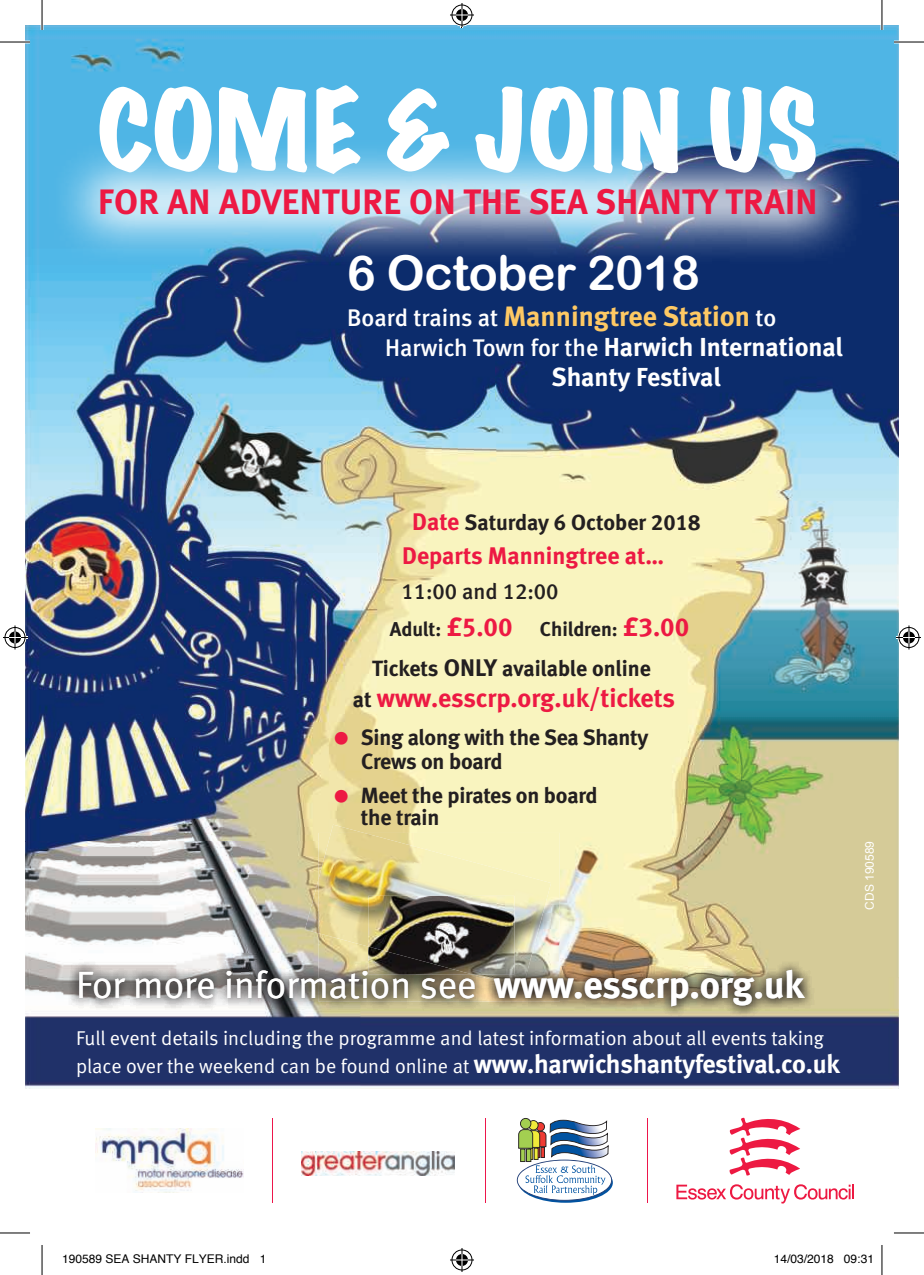
<style>
.page{position:relative;width:924px;height:1275px;background:#fff}
.page>*{position:absolute;margin:0;border:0;box-sizing:border-box;transform-origin:0 0}
.t1{font:expanded 100px "Marker Felt";letter-spacing:.03em;color:#fff}
.t2{font:48px "Arial Rounded MT Bold";letter-spacing:-.01em;color:#fff}
.t3{font:38px "Meta Normal LF";color:#fff}
.t4{font:35.2px "Meta Bold LF";letter-spacing:.01em;color:#ed1943}
.t5{font:28px "Meta Bold LF";color:#fec964}
.t6{font:26px/30px "Meta Bold LF";color:#fff}
.t7{font:26px "Meta Bold LF";color:#ed1943}
.t8{font:24px "Meta Bold LF";color:#ed1943}
.t9{font:22px/24px "Meta Bold LF";letter-spacing:-.01em;color:#231f20}
.t10{font:22px "Meta Medium LF";color:#231f20}
.t11{font:20px/28px "Meta Normal LF";color:#fff}
.t12{font:20px "Meta Bold LF";color:#231f20}
.t13{font:12px "Helvetica";color:#000}
.t14{font:12px "Arial";color:#fff}
.s1{font-family:"Meta Medium LF";font-size:24px;color:#fff}
.s2{font-family:"Meta Medium LF";font-size:24px}
.s3{font-size:24px;color:#ed1943}
.s4{font-size:26px;color:#ed1943}
.s5{font-size:24px}
.s6{font-size:22px;color:#231f20}
.s7{font-size:36px;color:#ed1943}
.s8{font-family:"Meta Bold LF"}
.s9{font-family:"Meta Bold LF";font-size:26px}
</style>
<div class="page">
<img style="left:25px;top:25px;width:470px;height:816px">
<img style="left:495px;top:25px;width:403px;height:952px">
<img style="left:25px;top:841px;width:335px;height:248px">
<img style="left:360px;top:977px;width:538px;height:112px">
<img style="left:550px;top:833px;width:9px;height:126px">
<img style="left:305px;top:824px;width:59px;height:109px">
<img style="left:318px;top:833px;width:232px;height:126px">
<img style="left:368px;top:896px;width:146px;height:63px">
<svg style="left:676px;top:1184px;width:177px;height:19px"></svg>
<svg style="left:729px;top:1117px;width:70px;height:59px"></svg>
<svg style="left:516px;top:1118px;width:95px;height:82px"></svg>
<img style="left:301px;top:1151px;width:153px;height:24px">
<img style="left:95px;top:1128px;width:148px;height:64px">
<hr style="left:647px;top:1118px;width:1px;height:84px;background:#ed164b">
<hr style="left:485px;top:1118px;width:1px;height:84px;background:#ed164b">
<hr style="left:272px;top:1118px;width:1px;height:84px;background:#ed164b">
<div style="left:48px;top:136px;width:819px;height:132px;background:#fff;opacity:.97"></div>
<div style="left:68px;top:959px;width:746px;height:59px;background:#231f20;opacity:.75"></div>
<hr style="left:0;top:41px;width:30px;height:2px;background:#fff">
<hr style="left:893px;top:41px;width:30px;height:2px;background:#fff">
<hr style="left:41px;top:0;width:2px;height:30px;background:#fff">
<hr style="left:880px;top:0;width:2px;height:30px;background:#fff">
<hr style="left:0;top:42px;width:30px;height:1px;background:#000">
<hr style="left:893px;top:42px;width:30px;height:1px;background:#000">
<hr style="left:0;top:1232px;width:30px;height:1px;background:#000">
<hr style="left:893px;top:1232px;width:30px;height:1px;background:#000">
<hr style="left:42px;top:0;width:1px;height:30px;background:#000">
<hr style="left:42px;top:1245px;width:1px;height:30px;background:#000">
<hr style="left:881px;top:0;width:1px;height:30px;background:#000">
<hr style="left:881px;top:1245px;width:1px;height:30px;background:#000">
<svg style="left:450px;top:3px;width:24px;height:24px"></svg>
<svg style="left:450px;top:1248px;width:24px;height:24px"></svg>
<svg style="left:3px;top:625px;width:24px;height:24px"></svg>
<svg style="left:896px;top:625px;width:24px;height:24px"></svg>
<h1 class="t1" style="left:98px;top:51px;width:721px">COME &amp; JOIN US</h1>
<h3 class="t4" style="left:98px;top:181px;width:720px">FOR AN ADVENTURE ON THE SEA SHANTY TRAIN</h3>
<h2 class="t2" style="left:347px;top:244px;width:354px">6 October 2018</h2>
<h3 class="t5" style="left:347px;top:300px;width:430px"><span class="s1">Board trains at</span> Manningtree Station <span class="s1">to</span></h3>
<h3 class="t6" style="left:551px;top:332px;width:292px;text-indent:-166px"><span class="s2">Harwich Town for the</span> Harwich International<br>Shanty Festival</h3>
<p class="t9" style="left:412px;top:510px;width:289px"><span class="s3">Date</span> Saturday 6 October 2018</p>
<p class="t8" style="left:402px;top:542px;width:263px">Departs Manningtree at…</p>
<p class="t10" style="left:401px;top:578px;width:158px">11:00 and 12:00</p>
<p class="t12" style="left:389px;top:617px;width:301px">Adult: <span class="s4">£5.00</span> Children: <span class="s4">£3.00</span></p>
<p class="t9" style="left:372px;top:656px;width:280px">Tickets <span class="s5">ONLY</span> available online</p>
<h3 class="t7" style="left:352px;top:682px;width:323px"><span class="s6">at</span> www.esscrp.org.uk/tickets</h3>
<p class="t9" style="left:361px;top:725px;width:288px;text-indent:-28px"><span class="s7">•</span> Sing along with the Sea Shanty<br>Crews on board</p>
<p class="t9" style="left:361px;top:783px;width:238px;line-height:22px;text-indent:-28px"><span class="s7">•</span> Meet the pirates on board the train</p>
<h3 class="t3" style="left:76px;top:963px;width:729px">For more information see <span class="s8">www.esscrp.org.uk</span></h3>
<p class="t11" style="left:76px;top:1023px;width:764px">Full event details including the programme and latest information about all events taking place over the weekend can be found online at <span class="s9">www.harwichshantyfestival.co.uk</span></p>
<p class="t14" style="left:862px;top:909px;width:70px;rotate:-90deg">CDS 190589</p>
<p class="t13" style="left:62px;top:1249px;width:206px">190589 SEA SHANTY FLYER.indd 1</p>
<p class="t13" style="left:773px;top:1249px;width:102px">14/03/2018 09:31</p>
</div>
